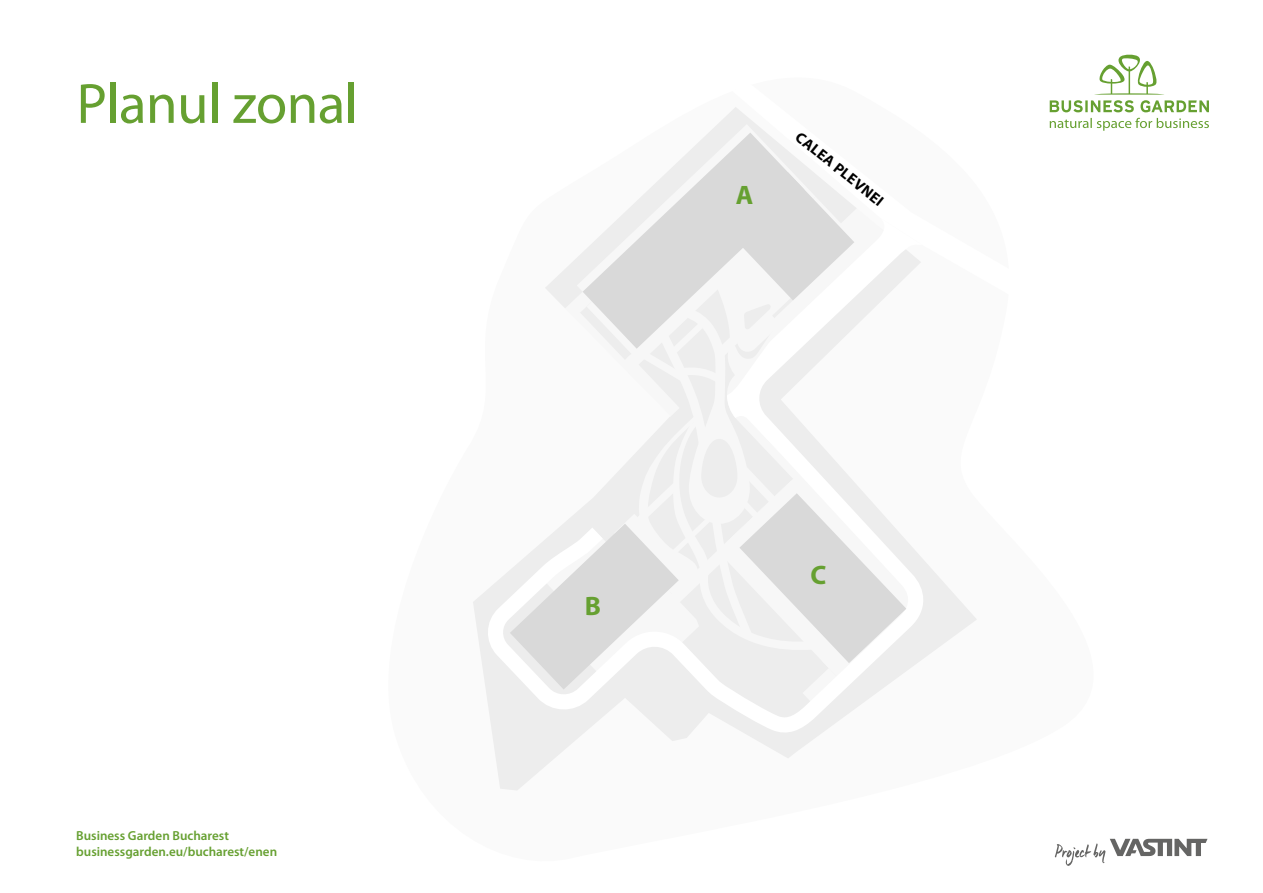
<style>
.page{position:relative;width:1263px;height:893px;background:#fff}
.page>*{position:absolute;margin:0;border:0;box-sizing:border-box;transform-origin:0 0}
.t1{font:57.15px "Myriad Pro";letter-spacing:-.01em;color:#66a031}
.t2{font:700 26.7px "Myriad Pro";color:#66a031}
.t3{font:700 15.15px "Myriad Pro";color:#000}
.t4{font:600 13.05px/15.8px "Myriad Pro";color:#66a031}
</style>
<div class="page">
<svg style="left:473px;top:111px;width:686px;height:746px"></svg>
<svg style="left:484px;top:244px;width:439px;height:489px"></svg>
<svg style="left:732px;top:100px;width:341px;height:223px"></svg>
<svg style="left:583px;top:133px;width:221px;height:39px"></svg>
<svg style="left:510px;top:172px;width:411px;height:530px"></svg>
<svg style="left:1050px;top:54px;width:159px;height:58px"></svg>
<svg style="left:1050px;top:118px;width:159px;height:13px"></svg>
<svg style="left:1055px;top:839px;width:152px;height:27px"></svg>
<p class="t1" style="left:77px;top:73px;width:283px">Planul zonal</p>
<p class="t4" style="left:76px;top:828px;width:202px">Business Garden Bucharest businessgarden.eu/bucharest/enen</p>
<p class="t2" style="left:736px;top:180px;width:19px">A</p>
<p class="t3" style="left:803px;top:128px;width:110px;rotate:39deg">CALEA PLEVNEI</p>
<p class="t2" style="left:585px;top:591px;width:18px">B</p>
<p class="t2" style="left:810px;top:560px;width:17px">C</p>
</div>
